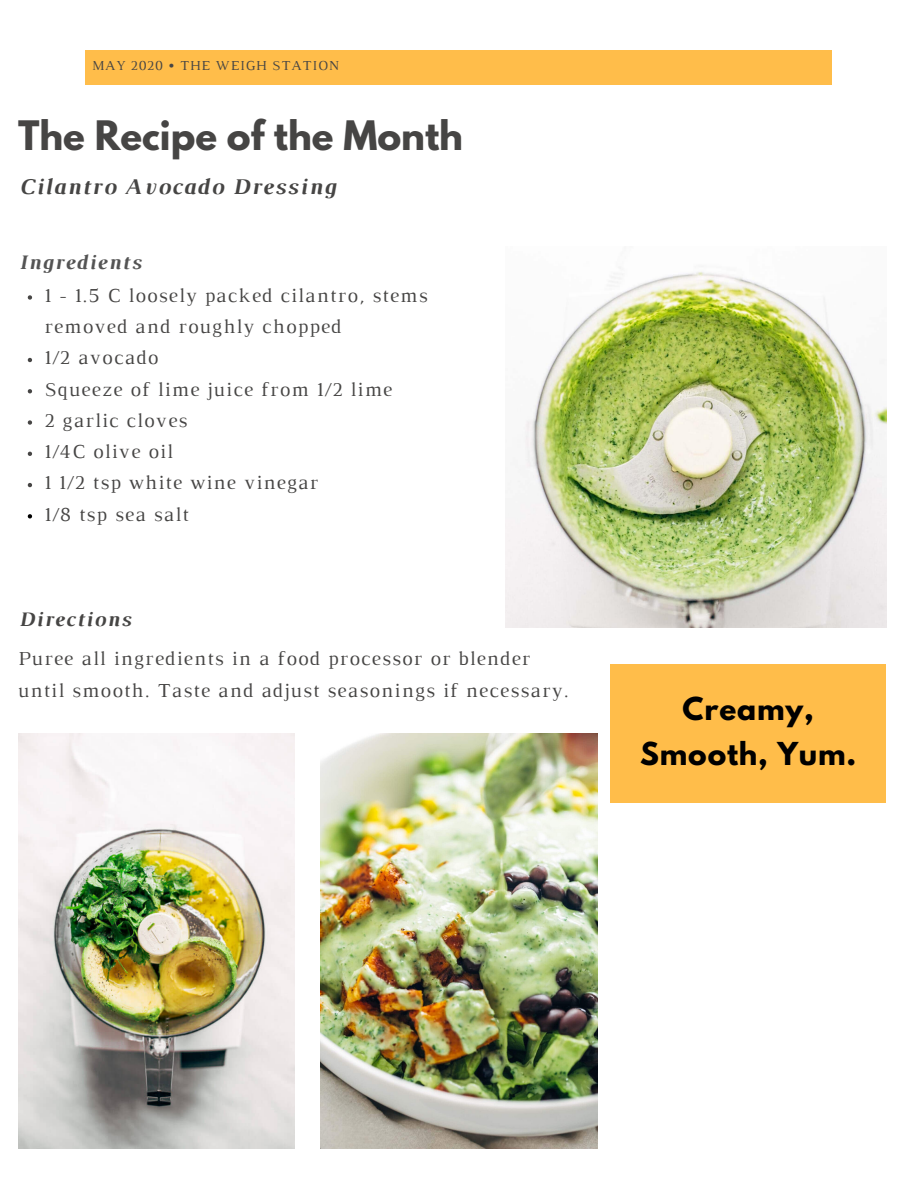
<style>
.page{position:relative;width:918px;height:1188px;background:#fff}
.page>*{position:absolute;margin:0;border:0;box-sizing:border-box;transform-origin:0 0}
.t1{font:700 36px "League Spartan";color:#464544}
.t2{font:700 28.05px/44.4px "League Spartan";letter-spacing:.03em;color:#000;text-align:center}
.t3{font:italic 700 22.95px "Luthier";letter-spacing:.06em;color:#464544}
.t4{font:italic 700 21px "Luthier";letter-spacing:.06em;color:#545454}
.t5{font:italic 700 21px "Luthier";letter-spacing:.06em;color:#464544}
.t6{font:20.25px/31.2px "Luthier";letter-spacing:.06em;color:#464544}
.t7{font:13.95px "Luthier";letter-spacing:.06em;color:#464544}
</style>
<div class="page">
<div style="left:610px;top:665px;width:276px;height:138px;background:#ffbd4a"></div>
<div style="left:85px;top:50px;width:747px;height:34px;background:#ffbd4a"></div>
<svg style="left:28px;top:295px;width:4px;height:5px"></svg>
<svg style="left:28px;top:358px;width:4px;height:4px"></svg>
<svg style="left:28px;top:389px;width:4px;height:4px"></svg>
<svg style="left:28px;top:420px;width:4px;height:5px"></svg>
<svg style="left:28px;top:452px;width:4px;height:4px"></svg>
<svg style="left:28px;top:483px;width:4px;height:4px"></svg>
<svg style="left:28px;top:514px;width:4px;height:4px"></svg>
<img style="left:505px;top:267px;width:381px;height:361px">
<img style="left:18px;top:734px;width:277px;height:415px">
<img style="left:321px;top:734px;width:277px;height:415px">
<p class="t7" style="left:92px;top:61px;width:249px">MAY 2020 • THE WEIGH STATION</p>
<h1 class="t1" style="left:18px;top:117px;width:447px">The Recipe of the Month</h1>
<p class="t3" style="left:18px;top:178px;width:318px">Cilantro Avocado Dressing</p>
<p class="t4" style="left:18px;top:255px;width:124px">Ingredients</p>
<p class="t6" style="left:44px;top:281px;width:385px">1 - 1.5 C loosely packed cilantro, stems removed and roughly chopped<br>1/2 avocado<br>Squeeze of lime juice from 1/2 lime<br>2 garlic cloves<br>1/4C olive oil<br>1 1/2 tsp white wine vinegar<br>1/8 tsp sea salt</p>
<p class="t5" style="left:18px;top:611px;width:113px">Directions</p>
<p class="t6" style="left:18px;top:644px;width:552px">Puree all ingredients in a food processor or blender until smooth. Taste and adjust seasonings if necessary.</p>
<h2 class="t2" style="left:640px;top:690px;width:218px">Creamy,<br>Smooth, Yum.</h2>
</div>
